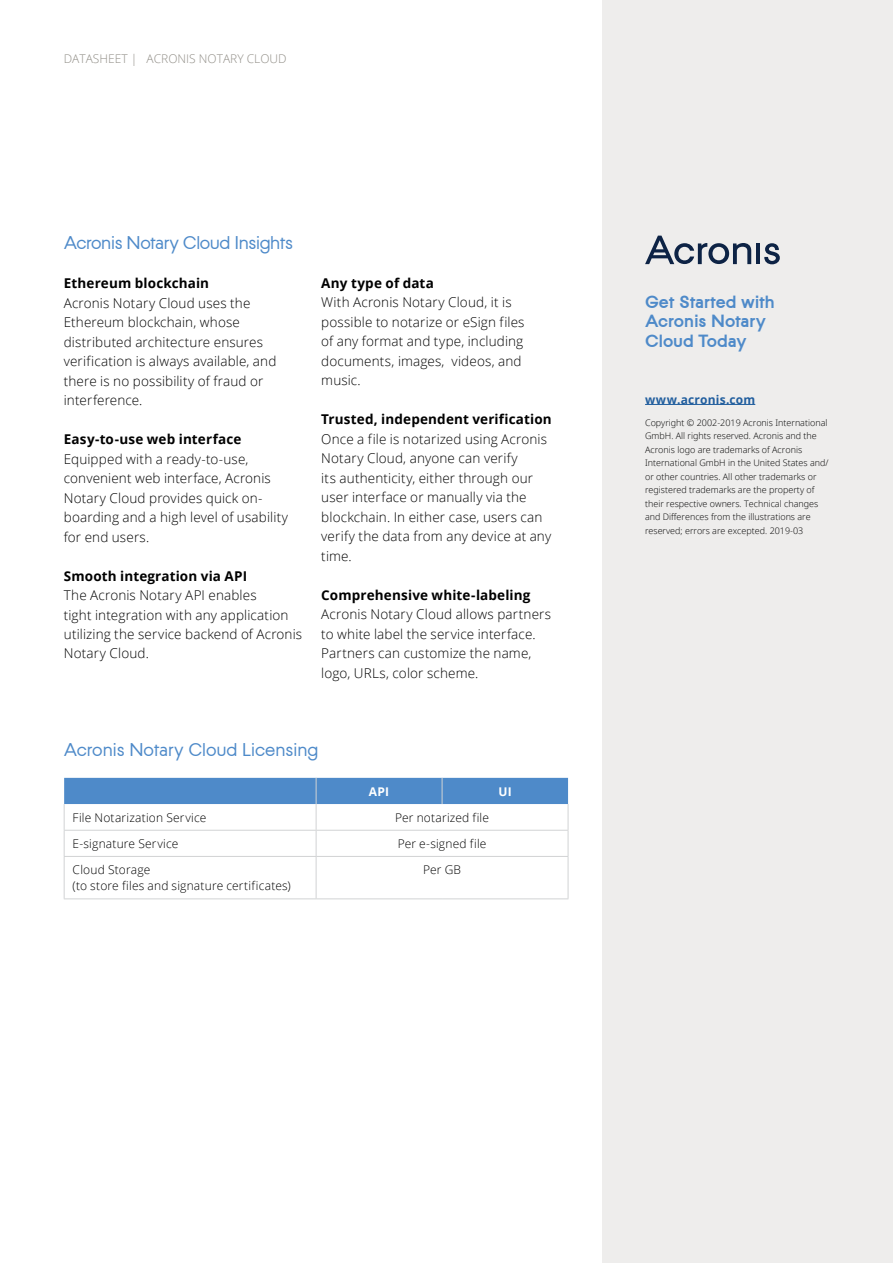
<style>
.page{position:relative;width:893px;height:1263px;background:#fff}
.page>*{position:absolute;margin:0;border:0;box-sizing:border-box;transform-origin:0 0}
.t1{font:18px "Acronis";letter-spacing:-.02em;color:#4e8ac9}
.t2{font:700 18px/19.5px "Acronis";letter-spacing:-.005em;color:#4e8ac9}
.t3{font:300 13.5px/19.5px "Open Sans";letter-spacing:.01em;color:#000}
.t4{font:700 13.5px "Open Sans";letter-spacing:.01em;color:#000}
.t5{font:300 12px/16.2px "Open Sans";letter-spacing:.015em;color:#000}
.t6{font:300 12px "Open Sans";color:#918e87}
.t7{font:700 12px "Open Sans";letter-spacing:.015em;color:#215e9e}
.t8{font:700 12px "Open Sans";color:#fff}
.t9{font:300 9px/13.5px "Open Sans";color:#000}
</style>
<div class="page">
<div style="left:603px;top:0;width:290px;height:1263px;background:#eeedec"></div>
<hr style="left:645px;top:404px;width:110px;height:1px;background:#215e9e">
<hr style="left:756px;top:243px;width:4px;height:21px;background:#0d2345">
<svg style="left:764px;top:243px;width:16px;height:21px"></svg>
<svg style="left:645px;top:236px;width:106px;height:28px"></svg>
<svg style="left:64px;top:778px;width:505px;height:78px"></svg>
<hr style="left:64px;top:856px;width:252px;height:1px;background:#d1d3d4">
<hr style="left:64px;top:857px;width:1px;height:41px;background:#d1d3d4">
<hr style="left:316px;top:856px;width:126px;height:1px;background:#d1d3d4">
<hr style="left:316px;top:857px;width:1px;height:41px;background:#d1d3d4">
<hr style="left:442px;top:856px;width:126px;height:1px;background:#d1d3d4">
<hr style="left:568px;top:857px;width:1px;height:41px;background:#d1d3d4">
<hr style="left:64px;top:898px;width:252px;height:1px;background:#d1d3d4">
<hr style="left:316px;top:898px;width:126px;height:1px;background:#d1d3d4">
<hr style="left:442px;top:898px;width:126px;height:1px;background:#d1d3d4">
<p class="t6" style="left:64px;top:51px;width:224px">DATASHEET | ACRONIS NOTARY CLOUD</p>
<h1 class="t1" style="left:64px;top:232px;width:231px">Acronis Notary Cloud Insights</h1>
<p class="t4" style="left:64px;top:274px;width:147px">Ethereum blockchain</p>
<p class="t3" style="left:64px;top:292px;width:214px">Acronis Notary Cloud uses the<br>Ethereum blockchain, whose distributed architecture ensures verification is always available, and there is no possibility of fraud or interference.</p>
<p class="t4" style="left:64px;top:430px;width:179px">Easy-to-use web interface</p>
<p class="t3" style="left:64px;top:448px;width:226px">Equipped with a ready-to-use, convenient web interface, Acronis<br>Notary Cloud provides quick on&shy;boarding and a high level of usability for end users.</p>
<p class="t4" style="left:64px;top:566px;width:185px">Smooth integration via API</p>
<p class="t3" style="left:64px;top:585px;width:240px">The Acronis Notary API enables<br>tight integration with any application utilizing the service backend of Acronis<br>Notary Cloud.</p>
<p class="t4" style="left:321px;top:273px;width:114px">Any type of data</p>
<p class="t3" style="left:321px;top:292px;width:205px">With Acronis Notary Cloud, it is possible to notarize or eSign files of any format and type, including documents, images, videos, and music.</p>
<p class="t4" style="left:321px;top:410px;width:232px">Trusted, independent verification</p>
<p class="t3" style="left:321px;top:429px;width:231px">Once a file is notarized using Acronis<br>Notary Cloud, anyone can verify<br>its authenticity, either through our user interface or manually via the blockchain. In either case, users can verify the data from any device at any time.</p>
<p class="t4" style="left:321px;top:585px;width:211px">Comprehensive white-labeling</p>
<p class="t3" style="left:321px;top:604px;width:231px">Acronis Notary Cloud allows partners to white label the service interface.<br>Partners can customize the name, logo, URLs, color scheme.</p>
<h1 class="t1" style="left:64px;top:739px;width:256px">Acronis Notary Cloud Licensing</h1>
<p class="t8" style="left:369px;top:783px;width:22px">API</p>
<p class="t8" style="left:498px;top:783px;width:15px">UI</p>
<p class="t5" style="left:73px;top:809px;width:135px">File Notarization Service</p>
<p class="t5" style="left:395px;top:809px;width:96px">Per notarized file</p>
<p class="t5" style="left:73px;top:835px;width:107px">E-signature Service</p>
<p class="t5" style="left:398px;top:835px;width:90px">Per e-signed file</p>
<p class="t5" style="left:73px;top:861px;width:220px">Cloud Storage<br>(to store files and signature certificates)</p>
<p class="t5" style="left:423px;top:861px;width:39px">Per GB</p>
<h1 class="t2" style="left:645px;top:291px;width:131px">Get Started with<br>Acronis Notary<br>Cloud Today</h1>
<p class="t7" style="left:645px;top:391px;width:112px">www.acronis.com</p>
<p class="t9" style="left:645px;top:415px;width:185px">Copyright © 2002-2019 Acronis International GmbH. All rights reserved. Acronis and the Acronis logo are trademarks of Acronis International GmbH in the United States and/ or other countries. All other trademarks or registered trademarks are the property of their respective owners. Technical changes and Differences from the illustrations are reserved; errors are excepted. 2019-03</p>
</div>
